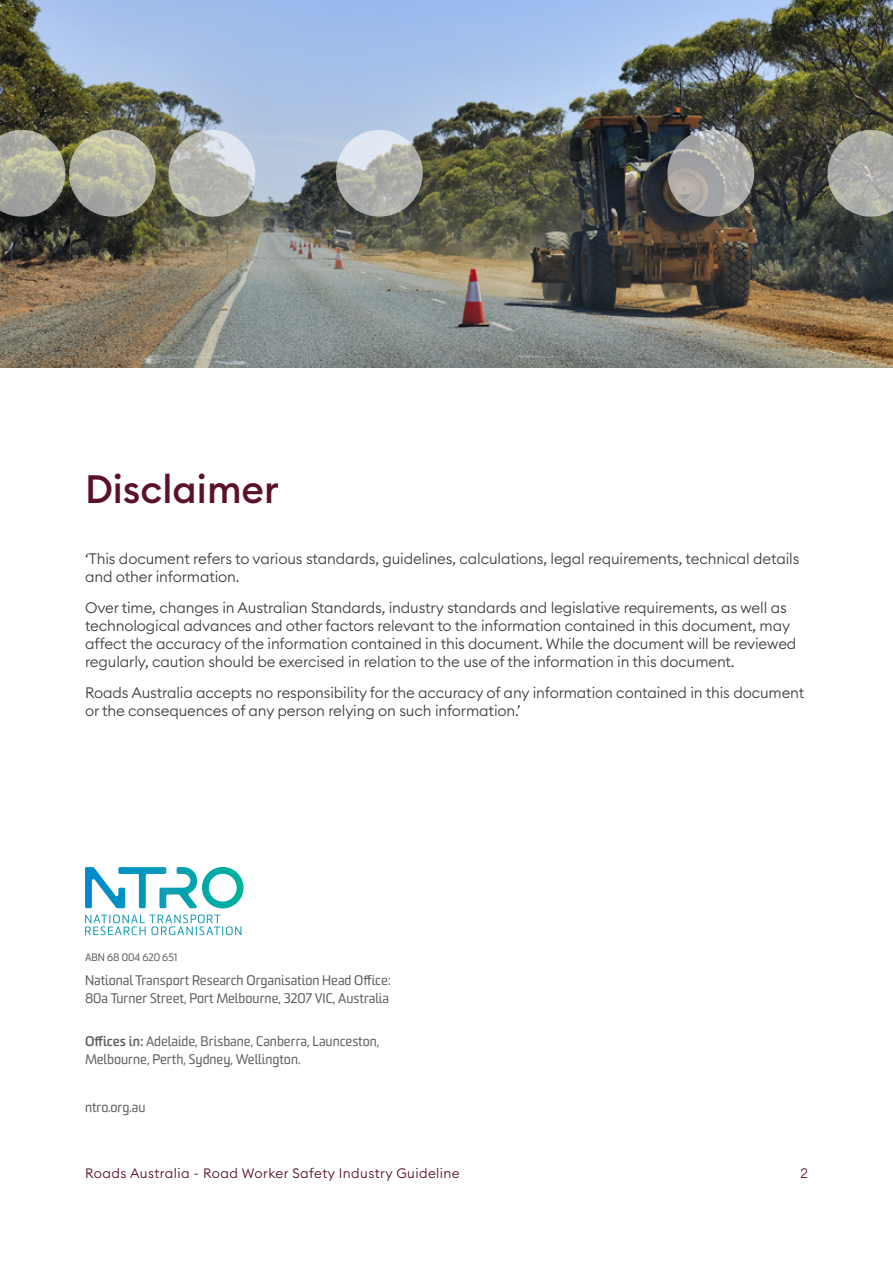
<style>
.page{position:relative;width:893px;height:1263px;background:#fff}
.page>*{position:absolute;margin:0;border:0;box-sizing:border-box;transform-origin:0 0}
.t1{font:500 39px "Euclid Circular B";color:#5b112a}
.t2{font:300 15px/18px "Euclid Circular B";letter-spacing:-.01em;color:#414042}
.t3{font:13.5px/18px "Sommet Rounded";color:#5f6062}
.t4{font:300 13.5px "Euclid Circular B";letter-spacing:.03em;color:#5b112a}
.t5{font:10.5px "Sommet Rounded";color:#5f6062}
.s1{font-weight:700}
</style>
<div class="page">
<img style="left:0;top:0;width:893px;height:368px">
<svg style="left:0;top:130px;width:65px;height:87px"></svg>
<svg style="left:69px;top:130px;width:87px;height:87px"></svg>
<svg style="left:169px;top:130px;width:86px;height:87px;fill:#b7b7b0"></svg>
<svg style="left:336px;top:130px;width:87px;height:87px"></svg>
<svg style="left:667px;top:130px;width:87px;height:87px"></svg>
<svg style="left:827px;top:130px;width:66px;height:87px"></svg>
<svg style="left:85px;top:867px;width:159px;height:41px"></svg>
<svg style="left:85px;top:914px;width:156px;height:21px"></svg>
<h1 class="t1" style="left:85px;top:464px;width:196px">Disclaimer</h1>
<p class="t2" style="left:85px;top:550px;width:716px">‘This document refers to various standards, guidelines, calculations, legal requirements, technical details and other information.</p>
<p class="t2" style="left:85px;top:598px;width:713px">Over time, changes in Australian Standards, industry standards and legislative requirements, as well as technological advances and other factors relevant to the information contained in this document, may affect the accuracy of the information contained in this document. While the document will be reviewed regularly, caution should be exercised in relation to the use of the information in this document.</p>
<p class="t2" style="left:85px;top:683px;width:721px">Roads Australia accepts no responsibility for the accuracy of any information contained in this document or the consequences of any person relying on such information.’</p>
<p class="t5" style="left:85px;top:951px;width:94px">ABN 68 004 620 651</p>
<p class="t3" style="left:85px;top:971px;width:308px">National Transport Research Organisation Head Office:<br>80a Turner Street, Port Melbourne, 3207 VIC, Australia</p>
<p class="t3" style="left:85px;top:1032px;width:296px"><span class="s1">Offices in:</span> Adelaide, Brisbane, Canberra, Launceston,<br>Melbourne, Perth, Sydney, Wellington.</p>
<p class="t3" style="left:85px;top:1099px;width:62px">ntro.org.au</p>
<p class="t4" style="left:85px;top:1164px;width:376px">Roads Australia - Road Worker Safety Industry Guideline</p>
<p class="t4" style="left:800px;top:1164px;width:9px">2</p>
</div>
